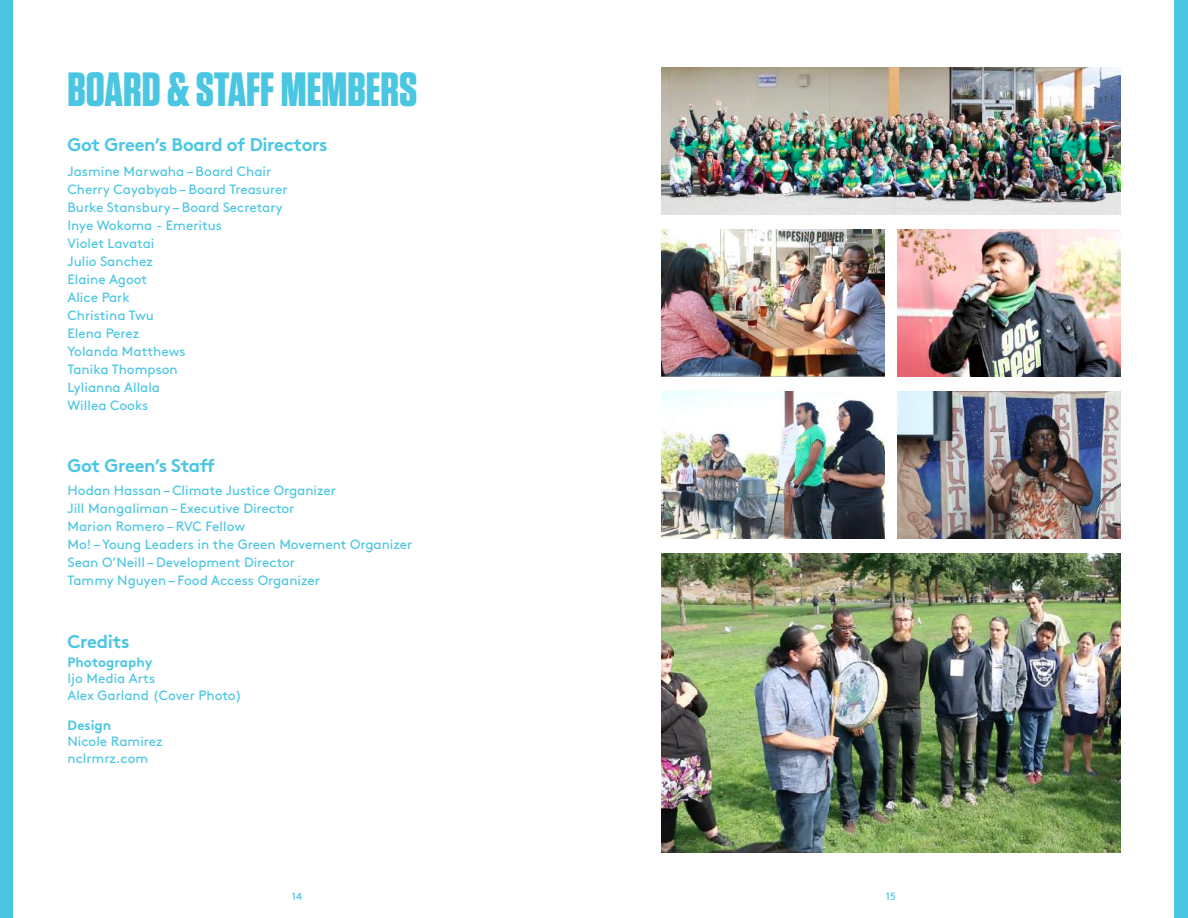
<style>
.page{position:relative;width:1188px;height:918px;background:#fff}
.page>*{position:absolute;margin:0;border:0;box-sizing:border-box;transform-origin:0 0}
.t1{font:700 48px "Tungsten";color:#4ac6e2}
.t2{font:700 18.3px "Brown";letter-spacing:-.02em;color:#4ac6e2}
.t3{font:13.5px/18px "Brown";color:#4ac6e2}
.t4{font:700 13.5px "Brown";color:#4ac6e2}
.t5{font:10.5px "Brown";color:#4ac6e2}
</style>
<div class="page">
<div style="left:0;top:0;width:13px;height:918px;background:#4ac6e2"></div>
<div style="left:1175px;top:0;width:13px;height:918px;background:#4ac6e2"></div>
<img style="left:662px;top:553px;width:458px;height:300px">
<img style="left:662px;top:68px;width:458px;height:147px">
<img style="left:897px;top:229px;width:223px;height:147px">
<img style="left:897px;top:391px;width:223px;height:147px">
<img style="left:662px;top:391px;width:223px;height:147px">
<img style="left:662px;top:229px;width:223px;height:147px">
<h1 class="t1" style="left:68px;top:64px;width:351px">BOARD &amp; STAFF MEMBERS</h1>
<h2 class="t2" style="left:68px;top:130px;width:262px">Got Green’s Board of Directors</h2>
<p class="t3" style="left:68px;top:161px;width:222px">Jasmine Marwaha – Board Chair<br>Cherry Cayabyab – Board Treasurer<br>Burke Stansbury – Board Secretary<br>Inye Wokoma - Emeritus<br>Violet Lavatai<br>Julio Sanchez<br>Elaine Agoot<br>Alice Park<br>Christina Twu<br>Elena Perez<br>Yolanda Matthews<br>Tanika Thompson<br>Lylianna Allala<br>Willea Cooks</p>
<h2 class="t2" style="left:68px;top:451px;width:149px">Got Green’s Staff</h2>
<p class="t3" style="left:68px;top:481px;width:346px">Hodan Hassan – Climate Justice Organizer<br>Jill Mangaliman – Executive Director<br>Marion Romero – RVC Fellow<br>Mo! – Young Leaders in the Green Movement Organizer Sean O’Neill – Development Director<br>Tammy Nguyen – Food Access Organizer</p>
<h2 class="t2" style="left:68px;top:627px;width:64px">Credits</h2>
<p class="t4" style="left:68px;top:651px;width:86px">Photography</p>
<p class="t3" style="left:68px;top:669px;width:176px;line-height:16.5px">Ijo Media Arts<br>Alex Garland (Cover Photo)</p>
<p class="t4" style="left:68px;top:714px;width:45px">Design</p>
<p class="t3" style="left:68px;top:732px;width:97px;line-height:16.5px">Nicole Ramirez nclrmrz.com</p>
<p class="t5" style="left:292px;top:888px;width:12px">14</p>
<p class="t5" style="left:886px;top:888px;width:12px">15</p>
</div>
